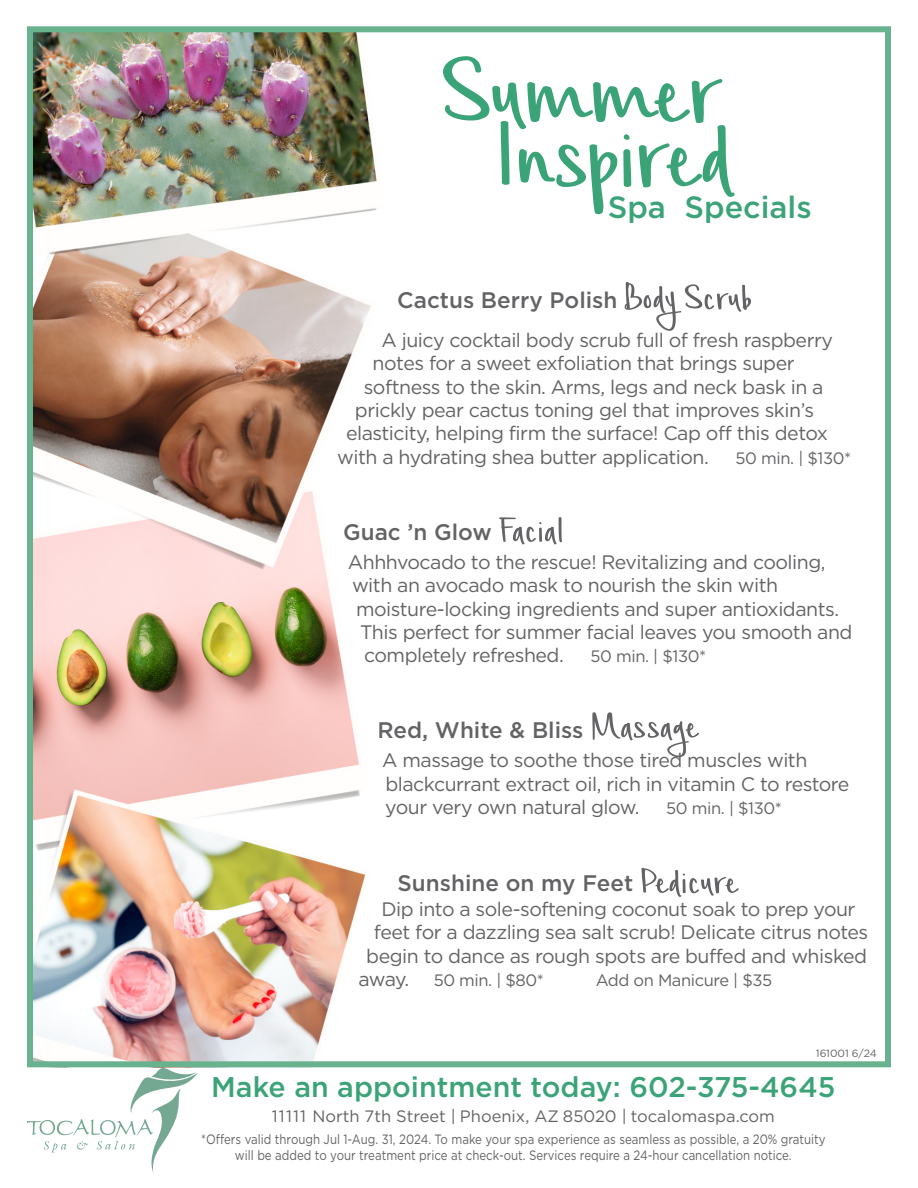
<style>
.page{position:relative;width:918px;height:1188px;background:#fff}
.page>*{position:absolute;margin:0;border:0;box-sizing:border-box;transform-origin:0 0}
.t1{font:136.2px "Simple Joys";letter-spacing:-.04em;color:#3ba378}
.t2{font:51px "Simple Joys";letter-spacing:-.02em;color:#636366}
.t3{font:500 30.75px "Gotham";color:#3ba378}
.t4{font:500 28.5px "Gotham";color:#3ba378}
.t5{font:500 22.5px "Gotham";color:#636366}
.t6{font:19.5px/23.4px "Gotham";letter-spacing:-.025em;color:#636366}
.t7{font:16.5px "Gotham";letter-spacing:-.005em;color:#636366}
.t8{font:16.5px "Gotham";letter-spacing:-.025em;color:#636366}
.t9{font:13.5px "Gotham";color:#636366;scale:.85 1}
.t10{font:10.5px "Gotham";color:#636366}
.s1{font-weight:500;font-size:13.5px;color:#fff}
.s2{font-size:19.5px}
</style>
<div class="page">
<img style="left:34px;top:33px;width:343px;height:1027px">
<div style="left:27px;top:26px;width:864px;height:1041px;border:6px solid #69b28f"></div>
<svg style="left:27px;top:1068px;width:171px;height:105px"></svg>
<p class="t1" style="left:439px;top:-5px;width:286px">Summer</p>
<p class="t1" style="left:493px;top:59px;width:242px">Inspired</p>
<p class="t3" style="left:608px;top:196px;width:205px">Spa Specials</p>
<p class="t2" style="left:624px;top:261px;width:130px">Body Scrub</p>
<p class="t5" style="left:397px;top:292px;width:222px">Cactus Berry Polish</p>
<p class="t6" style="left:382px;top:330px;width:453px">A juicy cocktail body scrub full of fresh raspberry</p>
<p class="t6" style="left:373px;top:353px;width:423px">notes for a sweet exfoliation that brings super</p>
<p class="t6" style="left:364px;top:376px;width:461px">softness to the skin. Arms, legs and neck bask in a</p>
<p class="t6" style="left:355px;top:400px;width:461px">prickly pear cactus toning gel that improves skin’s</p>
<p class="t6" style="left:346px;top:423px;width:484px">elasticity, helping firm the surface! Cap off this detox</p>
<p class="t6" style="left:337px;top:447px;width:373px">with a hydrating shea butter application.</p>
<p class="t7" style="left:736px;top:452px;width:127px">50 min. | $130* <span class="s1">)</span></p>
<p class="t5" style="left:343px;top:523px;width:150px">Guac ’n Glow</p>
<p class="t2" style="left:499px;top:494px;width:67px">Facial</p>
<p class="t6" style="left:348px;top:552px;width:479px">Ahhhvocado to the rescue! Revitalizing and cooling, with an avocado mask to nourish the skin with</p>
<p class="t6" style="left:356px;top:598px;width:498px">moisture-locking ingredients and super antioxidants.<br>This perfect for summer facial leaves you smooth and completely refreshed.</p>
<p class="t7" style="left:591px;top:650px;width:117px">50 min. | $130*</p>
<p class="t5" style="left:377px;top:722px;width:208px">Red, White &amp; Bliss</p>
<p class="t2" style="left:590px;top:690px;width:111px">Massage</p>
<p class="t6" style="left:382px;top:750px;width:427px">A massage to soothe those tired muscles with</p>
<p class="t6" style="left:385px;top:773px;width:466px">blackcurrant extract oil, rich in vitamin C to restore</p>
<p class="t6" style="left:385px;top:797px;width:256px">your very own natural glow.</p>
<p class="t7" style="left:666px;top:802px;width:117px">50 min. | $130*</p>
<p class="t5" style="left:398px;top:875px;width:237px">Sunshine on my Feet</p>
<p class="t2" style="left:640px;top:845px;width:101px">Pedicure</p>
<p class="t6" style="left:366px;top:899px;width:504px;text-align:center">Dip into a sole-softening coconut soak to prep your feet for a dazzling sea salt scrub! Delicate citrus notes begin to dance as rough spots are buffed and whisked</p>
<p class="t7" style="left:359px;top:974px;width:187px"><span class="s2">away.</span> 50 min. | $80*</p>
<p class="t8" style="left:596px;top:974px;width:178px">Add on Manicure | $35</p>
<p class="t10" style="left:816px;top:1050px;width:62px">161001 6/24</p>
<p class="t4" style="left:211px;top:1076px;width:626px">Make an appointment today: 602-375-4645</p>
<p class="t7" style="left:272px;top:1110px;width:505px">11111 North 7th Street | Phoenix, AZ 85020 | tocalomaspa.com</p>
<p class="t9" style="left:201px;top:1134px;width:736px">*Offers valid through Jul 1-Aug. 31, 2024. To make your spa experience as seamless as possible, a 20% gratuity</p>
<p class="t9" style="left:235px;top:1151px;width:657px">will be added to your treatment price at check-out. Services require a 24-hour cancellation notice.</p>
</div>
